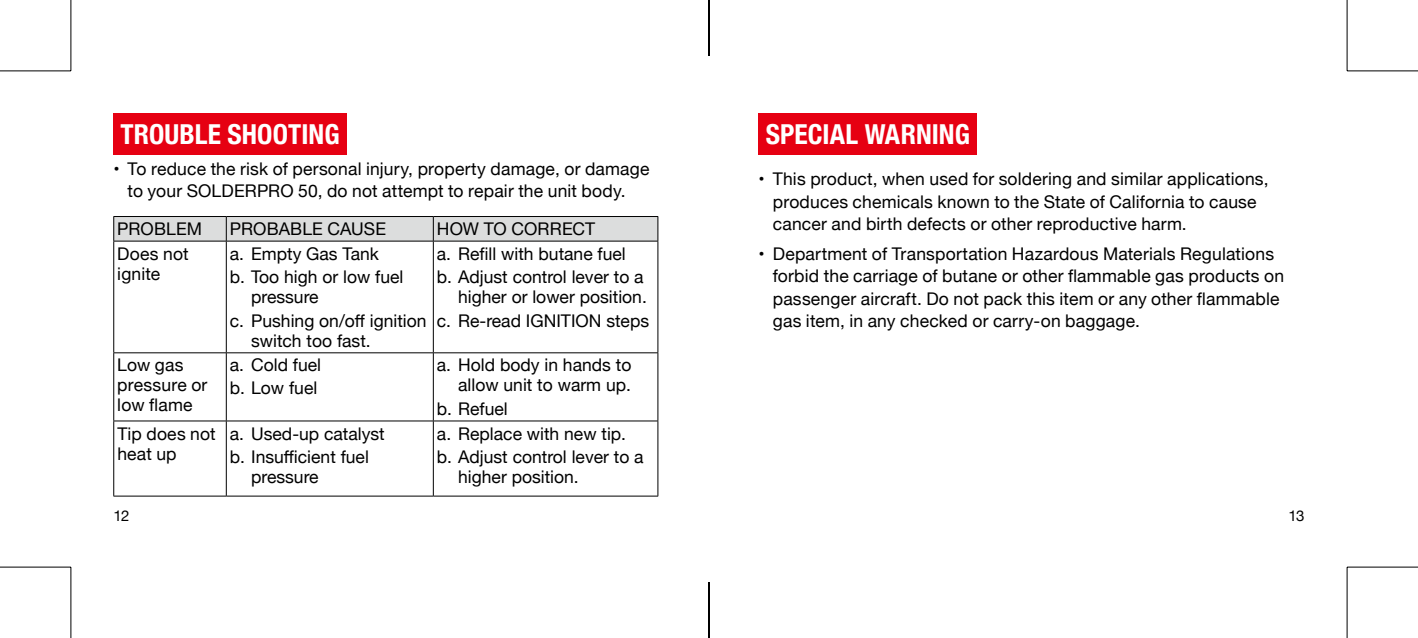
<style>
.page{position:relative;width:1418px;height:638px;background:#fff}
.page>*{position:absolute;margin:0;border:0;box-sizing:border-box;transform-origin:0 0}
.t1{font:700 condensed 27.5px "Helvetica Neue";letter-spacing:.005em;color:#fff}
.t2{font:17.5px/22.5px "Helvetica Neue";letter-spacing:.005em;color:#000}
.t3{font:15px "Helvetica Neue";color:#000}
</style>
<div class="page">
<div style="left:113px;top:113px;width:234px;height:42px;background:#e60012"></div>
<div style="left:758px;top:113px;width:219px;height:42px;background:#e60012"></div>
<svg style="left:113px;top:216px;width:545px;height:25px;background:#cecfcf"></svg>
<hr style="left:113px;top:241px;width:113px;height:1px;background:#000">
<hr style="left:113px;top:241px;width:1px;height:111px;background:#000">
<hr style="left:226px;top:241px;width:207px;height:1px;background:#000">
<hr style="left:226px;top:241px;width:1px;height:111px;background:#000">
<hr style="left:433px;top:241px;width:225px;height:1px;background:#000">
<hr style="left:433px;top:241px;width:1px;height:111px;background:#000">
<hr style="left:657px;top:241px;width:1px;height:111px;background:#000">
<hr style="left:113px;top:352px;width:113px;height:1px;background:#000">
<hr style="left:113px;top:353px;width:1px;height:68px;background:#000">
<hr style="left:226px;top:352px;width:207px;height:1px;background:#000">
<hr style="left:226px;top:353px;width:1px;height:68px;background:#000">
<hr style="left:433px;top:352px;width:225px;height:1px;background:#000">
<hr style="left:433px;top:353px;width:1px;height:68px;background:#000">
<hr style="left:657px;top:353px;width:1px;height:68px;background:#000">
<hr style="left:113px;top:420px;width:113px;height:1px;background:#000">
<hr style="left:113px;top:421px;width:1px;height:75px;background:#000">
<hr style="left:226px;top:420px;width:207px;height:1px;background:#000">
<hr style="left:226px;top:421px;width:1px;height:75px;background:#000">
<hr style="left:433px;top:420px;width:225px;height:1px;background:#000">
<hr style="left:433px;top:421px;width:1px;height:75px;background:#000">
<hr style="left:657px;top:421px;width:1px;height:75px;background:#000">
<hr style="left:113px;top:496px;width:113px;height:1px;background:#000">
<hr style="left:226px;top:496px;width:207px;height:1px;background:#000">
<hr style="left:433px;top:496px;width:225px;height:1px;background:#000">
<svg style="left:0;top:71px;width:71px;height:1px"></svg>
<svg style="left:1347px;top:71px;width:70px;height:1px"></svg>
<svg style="left:0;top:566px;width:71px;height:1px"></svg>
<svg style="left:1347px;top:566px;width:70px;height:1px"></svg>
<svg style="left:71px;top:0;width:1px;height:71px"></svg>
<svg style="left:71px;top:567px;width:1px;height:71px"></svg>
<hr style="left:0;top:70px;width:71px;height:1px;background:#000">
<hr style="left:1346px;top:70px;width:71px;height:1px;background:#000">
<hr style="left:0;top:567px;width:71px;height:1px;background:#000">
<hr style="left:1346px;top:567px;width:71px;height:1px;background:#000">
<hr style="left:70px;top:0;width:1px;height:71px;background:#000">
<hr style="left:70px;top:567px;width:1px;height:71px;background:#000">
<hr style="left:1346px;top:0;width:1px;height:71px;background:#000">
<hr style="left:1346px;top:567px;width:1px;height:71px;background:#000">
<hr style="left:708px;top:0;width:1px;height:56px;background:#000">
<hr style="left:708px;top:582px;width:1px;height:56px;background:#000">
<h1 class="t1" style="left:120px;top:111px;width:220px">TROUBLE SHOOTING</h1>
<p class="t2" style="left:113px;top:158px;width:537px;text-align:center">• To reduce the risk of personal injury, property damage, or damage to your SOLDERPRO 50, do not attempt to repair the unit body.</p>
<p class="t2" style="left:117px;top:219px;width:86px">PROBLEM</p>
<p class="t2" style="left:230px;top:219px;width:158px">PROBABLE CAUSE</p>
<p class="t2" style="left:437px;top:219px;width:160px">HOW TO CORRECT</p>
<p class="t2" style="left:117px;top:244px;width:73px;line-height:20px">Does not ignite</p>
<p class="t2" style="left:230px;top:243px;width:175px;line-height:23.5px">a. Empty Gas Tank<br>b. Too high or low fuel</p>
<p class="t2" style="left:230px;top:286px;width:198px;line-height:23.5px;text-indent:21px">pressure<br>c. Pushing on/off ignition</p>
<p class="t2" style="left:251px;top:330px;width:121px">switch too fast.</p>
<p class="t2" style="left:437px;top:243px;width:208px;line-height:23.5px">a. Refill with butane fuel b. Adjust control lever to a</p>
<p class="t2" style="left:437px;top:286px;width:214px;line-height:23.5px;text-align:right">higher or lower position.<br>c. Re-read IGNITION steps</p>
<p class="t2" style="left:117px;top:356px;width:92px;line-height:20px">Low gas pressure or low flame</p>
<p class="t2" style="left:230px;top:355px;width:93px">a. Cold fuel b. Low fuel</p>
<p class="t2" style="left:437px;top:356px;width:196px;line-height:20px;text-align:right">a. Hold body in hands to allow unit to warm up.</p>
<p class="t2" style="left:437px;top:398px;width:72px">b. Refuel</p>
<p class="t2" style="left:117px;top:424px;width:100px;line-height:20px">Tip does not heat up</p>
<p class="t2" style="left:230px;top:422px;width:156px;line-height:23.5px">a. Used-up catalyst b. Insufficient fuel</p>
<p class="t2" style="left:251px;top:466px;width:69px">pressure</p>
<p class="t2" style="left:437px;top:422px;width:208px;line-height:23.5px">a. Replace with new tip. b. Adjust control lever to a</p>
<p class="t2" style="left:458px;top:466px;width:122px">higher position.</p>
<h1 class="t1" style="left:765px;top:111px;width:206px">SPECIAL WARNING</h1>
<p class="t2" style="left:772px;top:169px;width:497px;text-indent:-14px">• This product, when used for soldering and similar applications, produces chemicals known to the State of California to cause cancer and birth defects or other reproductive harm.</p>
<p class="t2" style="left:772px;top:243px;width:513px;text-indent:-14px">• Department of Transportation Hazardous Materials Regulations forbid the carriage of butane or other flammable gas products on passenger aircraft. Do not pack this item or any other flammable gas item, in any checked or carry-on baggage.</p>
<p class="t3" style="left:113px;top:504px;width:18px">12</p>
<p class="t3" style="left:1288px;top:504px;width:18px">13</p>
</div>
